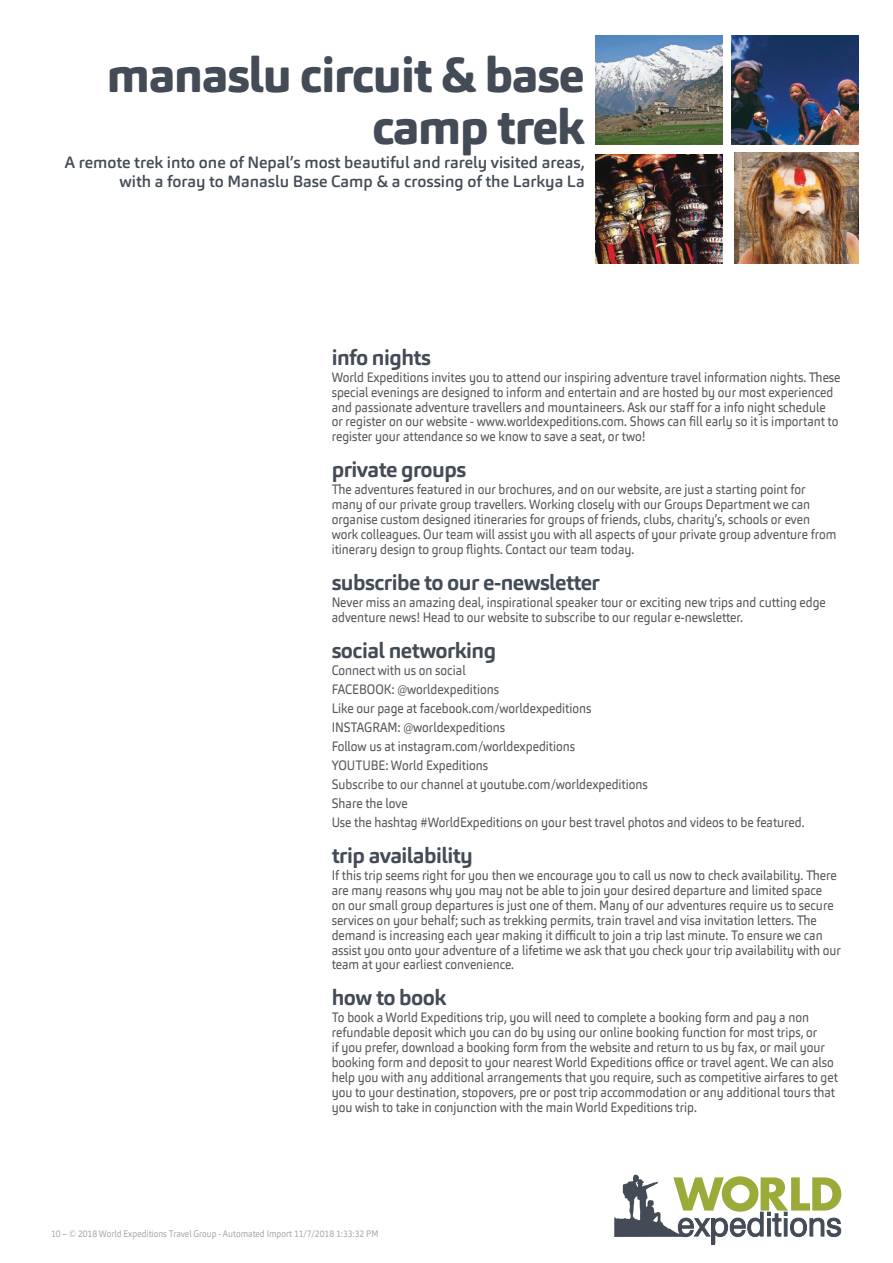
<style>
.page{position:relative;width:893px;height:1263px;background:#fff}
.page>*{position:absolute;margin:0;border:0;box-sizing:border-box;transform-origin:0 0}
.t1{font:800 48.6px/52.9px "Carnas";letter-spacing:-.025em;color:#434b56;text-align:right}
.t2{font:700 21.6px "Carnas";letter-spacing:-.025em;color:#434b56}
.t3{font:500 16.2px/18.9px "Carnas";color:#434b56;text-align:right}
.t4{font:13.5px/14.9px "Carnas";color:#57585a;scale:.9 1}
.t5{font:9.45px "Carnas";color:#a8a9ad;scale:.9 1}
</style>
<div class="page">
<svg style="left:614px;top:1174px;width:228px;height:71px"></svg>
<img style="left:595px;top:35px;width:128px;height:109px">
<img style="left:731px;top:35px;width:128px;height:109px">
<img style="left:595px;top:154px;width:128px;height:109px">
<img style="left:734px;top:153px;width:125px;height:110px">
<h1 class="t1" style="left:107px;top:48px;width:479px">manaslu circuit &amp; base camp trek</h1>
<p class="t3" style="left:65px;top:152px;width:521px">A remote trek into one of Nepal’s most beautiful and rarely visited areas, with a foray to Manaslu Base Camp &amp; a crossing of the Larkya La</p>
<h2 class="t2" style="left:332px;top:343px;width:101px">info nights</h2>
<p class="t4" style="left:332px;top:370px;width:567px">World Expeditions invites you to attend our inspiring adventure travel information nights. These special evenings are designed to inform and entertain and are hosted by our most experienced and passionate adventure travellers and mountaineers. Ask our staff for a info night schedule<br>or register on our website ‑ www.worldexpeditions.com. Shows can fill early so it is important to register your attendance so we know to save a seat, or two!</p>
<h2 class="t2" style="left:332px;top:456px;width:136px">private groups</h2>
<p class="t4" style="left:332px;top:482px;width:562px">The adventures featured in our brochures, and on our website, are just a starting point for many of our private group travellers. Working closely with our Groups Department we can organise custom designed itineraries for groups of friends, clubs, charity’s, schools or even work colleagues. Our team will assist you with all aspects of your private group adventure from itinerary design to group flights. Contact our team today.</p>
<h2 class="t2" style="left:332px;top:568px;width:270px">subscribe to our e-newsletter</h2>
<p class="t4" style="left:332px;top:594px;width:551px">Never miss an amazing deal, inspirational speaker tour or exciting new trips and cutting edge adventure news! Head to our website to subscribe to our regular e‑newsletter.</p>
<h2 class="t2" style="left:332px;top:636px;width:166px">social networking</h2>
<p class="t4" style="left:332px;top:660px;width:527px;line-height:19px">Connect with us on social<br>FACEBOOK: @worldexpeditions<br>Like our page at facebook.com/worldexpeditions<br>INSTAGRAM: @worldexpeditions<br>Follow us at instagram.com/worldexpeditions<br>YOUTUBE: World Expeditions<br>Subscribe to our channel at youtube.com/worldexpeditions<br>Share the love<br>Use the hashtag #WorldExpeditions on your best travel photos and videos to be featured.</p>
<h2 class="t2" style="left:332px;top:842px;width:143px">trip availability</h2>
<p class="t4" style="left:332px;top:868px;width:567px">If this trip seems right for you then we encourage you to call us now to check availability. There are many reasons why you may not be able to join your desired departure and limited space<br>on our small group departures is just one of them. Many of our adventures require us to secure services on your behalf; such as trekking permits, train travel and visa invitation letters. The demand is increasing each year making it difficult to join a trip last minute. To ensure we can assist you onto your adventure of a lifetime we ask that you check your trip availability with our team at your earliest convenience.</p>
<h2 class="t2" style="left:332px;top:984px;width:116px">how to book</h2>
<p class="t4" style="left:332px;top:1010px;width:564px">To book a World Expeditions trip, you will need to complete a booking form and pay a non refundable deposit which you can do by using our online booking function for most trips, or<br>if you prefer, download a booking form from the website and return to us by fax, or mail your booking form and deposit to your nearest World Expeditions office or travel agent. We can also help you with any additional arrangements that you require, such as competitive airfares to get you to your destination, stopovers, pre or post trip accommodation or any additional tours that you wish to take in conjunction with the main World Expeditions trip.</p>
<p class="t5" style="left:51px;top:1227px;width:365px">10 – © 2018 World Expeditions Travel Group - Automated Import 11/7/2018 1:33:32 PM</p>
</div>
